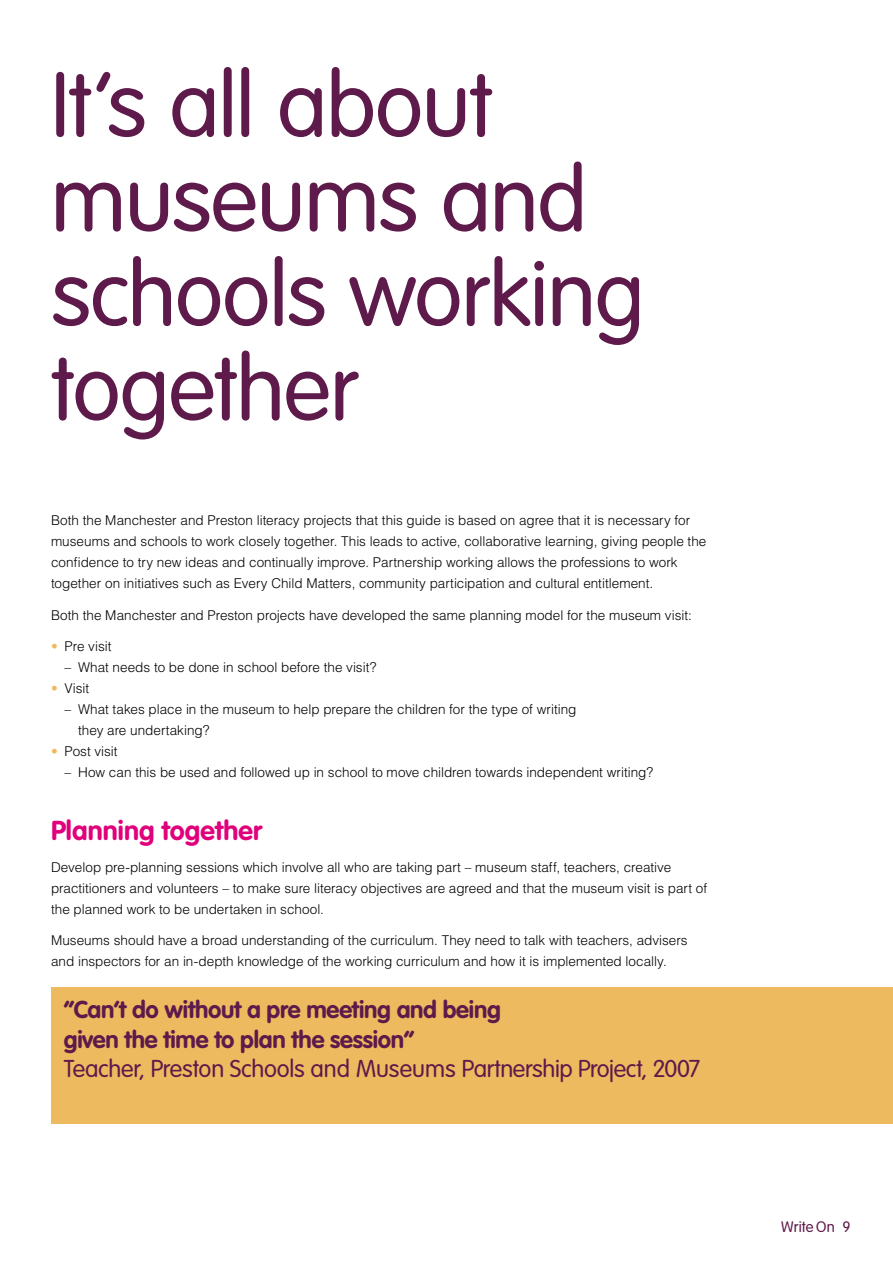
<style>
.page{position:relative;width:893px;height:1263px;background:#fff}
.page>*{position:absolute;margin:0;border:0;box-sizing:border-box;transform-origin:0 0}
.t1{font:300 90px/94.5px "VAG Rounded Std";letter-spacing:-.01em;color:#5e1a4a}
.t2{font:700 27px "VAG Rounded Std";letter-spacing:.005em;color:#e1007b}
.t3{font:700 24px/29.2px "VAG Rounded Std";letter-spacing:-.01em;color:#5e1a4a}
.t4{font:300 24px "VAG Rounded Std";letter-spacing:-.01em;color:#5e1a4a}
.t5{font:300 15px "VAG Rounded Std";letter-spacing:.01em;color:#5e1a4a}
.t6{font:300 13.5px/21px "Helvetica LT Std";color:#000}
.s1{color:#edba60}
</style>
<div class="page">
<div style="left:51px;top:987px;width:842px;height:137px;background:#edba60"></div>
<h1 class="t1" style="left:51px;top:61px;width:595px">It’s all about museums and schools working together</h1>
<p class="t6" style="left:51px;top:510px;width:657px">Both the Manchester and Preston literacy projects that this guide is based on agree that it is necessary for museums and schools to work closely together. This leads to active, collaborative learning, giving people the confidence to try new ideas and continually improve. Partnership working allows the professions to work together on initiatives such as Every Child Matters, community participation and cultural entitlement.</p>
<p class="t6" style="left:51px;top:604px;width:642px">Both the Manchester and Preston projects have developed the same planning model for the museum visit:</p>
<p class="t6" style="left:51px;top:636px;width:62px"><span class="s1">•</span> Pre visit</p>
<p class="t6" style="left:65px;top:657px;width:313px">– What needs to be done in school before the visit?</p>
<p class="t6" style="left:51px;top:678px;width:40px"><span class="s1">•</span> Visit</p>
<p class="t6" style="left:78px;top:699px;width:500px;text-indent:-14px">– What takes place in the museum to help prepare the children for the type of writing they are undertaking?</p>
<p class="t6" style="left:51px;top:741px;width:68px"><span class="s1">•</span> Post visit</p>
<p class="t6" style="left:65px;top:762px;width:590px">– How can this be used and followed up in school to move children towards independent writing?</p>
<h2 class="t2" style="left:51px;top:815px;width:213px">Planning together</h2>
<p class="t6" style="left:51px;top:856px;width:658px">Develop pre-planning sessions which involve all who are taking part – museum staff, teachers, creative practitioners and volunteers – to make sure literacy objectives are agreed and that the museum visit is part of the planned work to be undertaken in school.</p>
<p class="t6" style="left:51px;top:930px;width:638px">Museums should have a broad understanding of the curriculum. They need to talk with teachers, advisers and inspectors for an in-depth knowledge of the working curriculum and how it is implemented locally.</p>
<h3 class="t3" style="left:64px;top:996px;width:439px">“Can’t do without a pre meeting and being given the time to plan the session”</h3>
<h3 class="t4" style="left:64px;top:1055px;width:638px">Teacher, Preston Schools and Museums Partnership Project, 2007</h3>
<p class="t5" style="left:781px;top:1218px;width:71px">Write On 9</p>
</div>
